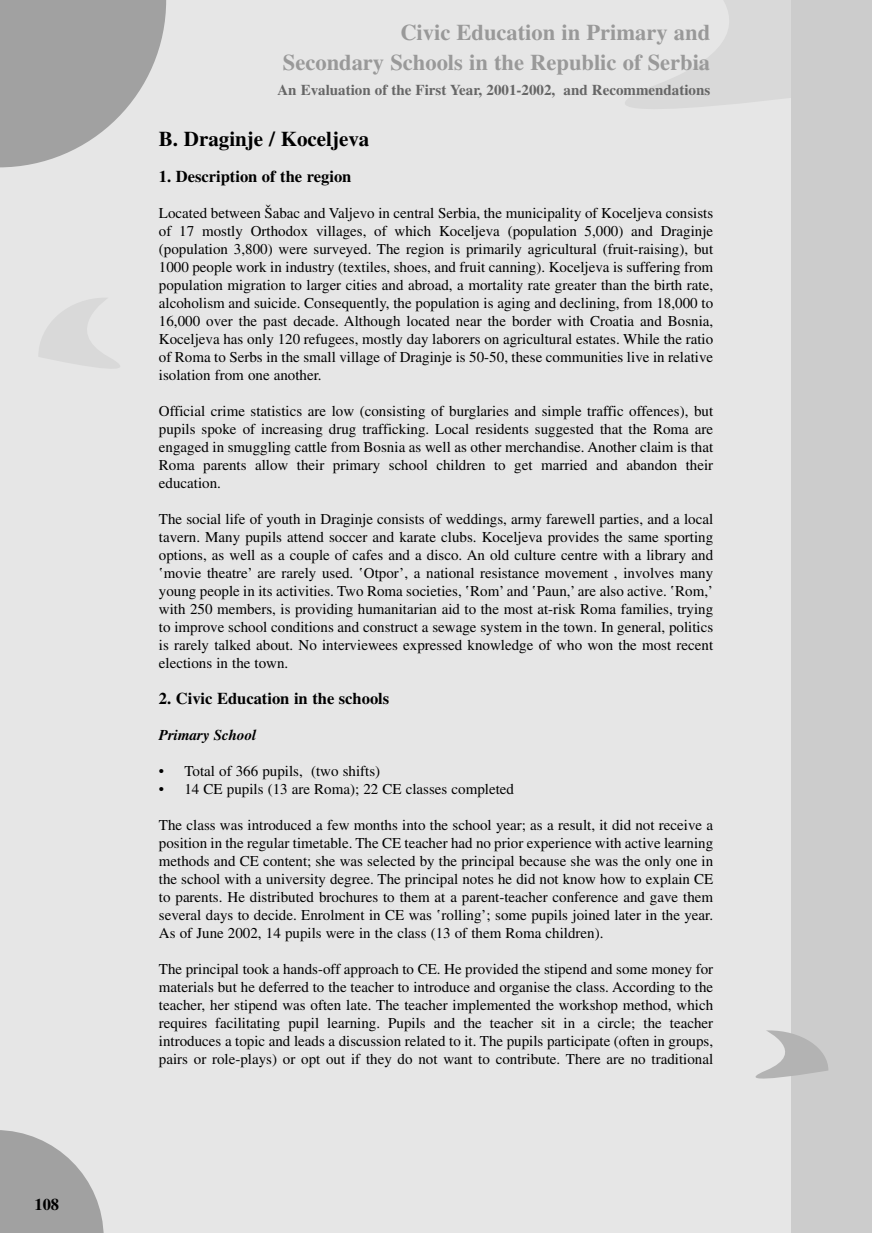
<style>
.page{position:relative;width:872px;height:1233px;background:#fff}
.page>*{position:absolute;margin:0;border:0;box-sizing:border-box;transform-origin:0 0}
.t1{font:22.5px/30px "Times Bold Mk";color:#999;text-align:right}
.t2{font:21px "Times Bold Mk";color:#000}
.t3{font:16.5px "Times Bold Mk";color:#000}
.t4{font:15px/18px "Times Roman Mk";color:#000;text-align:justify}
.t5{font:15px "Times Bold Mk";color:#666}
.t6{font:15px "Times Bold Italic Mk";color:#000}
.s1{font-family:"Times Roman Mk 2"}
</style>
<div class="page">
<div style="left:1px;top:0;width:871px;height:1232px;background:#e6e6e6"></div>
<svg style="left:625px;top:0;width:166px;height:109px;fill:#d9d9d9"></svg>
<div style="left:791px;top:0;width:81px;height:1232px;background:#ccc"></div>
<svg style="left:755px;top:1030px;width:73px;height:49px"></svg>
<svg style="left:1px;top:0;width:165px;height:167px"></svg>
<svg style="left:1px;top:1130px;width:103px;height:102px"></svg>
<svg style="left:39px;top:298px;width:81px;height:71px"></svg>
<p class="t3" style="left:34px;top:1199px;width:26px">108</p>
<h1 class="t1" style="left:283px;top:19px;width:429px">Civic Education in Primary and<br>Secondary Schools in the Republic of Serbia</h1>
<p class="t5" style="left:277px;top:85px;width:434px">An Evaluation of the First Year, 2001-2002, and Recommendations</p>
<h2 class="t2" style="left:159px;top:132px;width:212px">B. Draginje / Koceljeva</h2>
<p class="t3" style="left:159px;top:171px;width:194px">1. Description of the region</p>
<p class="t4" style="left:159px;top:205px;width:556px">Located between Ãabac and Valjevo in central Serbia, the municipality of Koceljeva consists of 17 mostly Orthodox villages, of which Koceljeva (population 5,000) and Draginje (population 3,800) were surveyed. The region is primarily agricultural (fruit-raising), but 1000 people work in industry (textiles, shoes, and fruit canning). Koceljeva is suffering from population migration to larger cities and abroad, a mortality rate greater than the birth rate, alcoholism and suicide. Consequently, the population is aging and declining, from 18,000 to 16,000 over the past decade. Although located near the border with Croatia and Bosnia, Koceljeva has only 120 refugees, mostly day laborers on agricultural estates. While the ratio of Roma to Serbs in the small village of Draginje is 50-50, these communities live in relative isolation from one another.</p>
<p class="t4" style="left:159px;top:403px;width:556px">Official crime statistics are low (consisting of burglaries and simple traffic offences), but pupils spoke of increasing drug trafficking. Local residents suggested that the Roma are engaged in smuggling cattle from Bosnia as well as other merchandise. Another claim is that Roma parents allow their primary school children to get married and abandon their education.</p>
<p class="t4" style="left:159px;top:511px;width:556px">The social life of youth in Draginje consists of weddings, army farewell parties, and a local tavern. Many pupils attend soccer and karate clubs. Koceljeva provides the same sporting options, as well as a couple of cafes and a disco. An old culture centre with a library and <span class="s1">‘</span>movie theatre’ are rarely used. <span class="s1">‘</span>Otpor’, a national resistance movement , involves many young people in its activities. Two Roma societies, <span class="s1">‘</span>Rom’ and <span class="s1">‘</span>Paun,’ are also active. <span class="s1">‘</span>Rom,’ with 250 members, is providing humanitarian aid to the most at-risk Roma families, trying to improve school conditions and construct a sewage system in the town. In general, politics is rarely talked about. No interviewees expressed knowledge of who won the most recent elections in the town.</p>
<p class="t3" style="left:159px;top:693px;width:232px">2. Civic Education in the schools</p>
<p class="t6" style="left:159px;top:729px;width:99px">Primary School</p>
<p class="t4" style="left:159px;top:763px;width:223px">• Total of 366 pupils, (two shifts)</p>
<p class="t4" style="left:159px;top:781px;width:357px">• 14 CE pupils (13 are Roma); 22 CE classes completed</p>
<p class="t4" style="left:159px;top:817px;width:556px">The class was introduced a few months into the school year; as a result, it did not receive a position in the regular timetable. The CE teacher had no prior experience with active learning methods and CE content; she was selected by the principal because she was the only one in the school with a university degree. The principal notes he did not know how to explain CE to parents. He distributed brochures to them at a parent-teacher conference and gave them several days to decide. Enrolment in CE was <span class="s1">‘</span>rolling’; some pupils joined later in the year.<br>As of June 2002, 14 pupils were in the class (13 of them Roma children).</p>
<p class="t4" style="left:159px;top:961px;width:556px">The principal took a hands-off approach to CE. He provided the stipend and some money for materials but he deferred to the teacher to introduce and organise the class. According to the teacher, her stipend was often late. The teacher implemented the workshop method, which requires facilitating pupil learning. Pupils and the teacher sit in a circle; the teacher introduces a topic and leads a discussion related to it. The pupils participate (often in groups, pairs or role-plays) or opt out if they do not want to contribute. There are no traditional</p>
</div>
